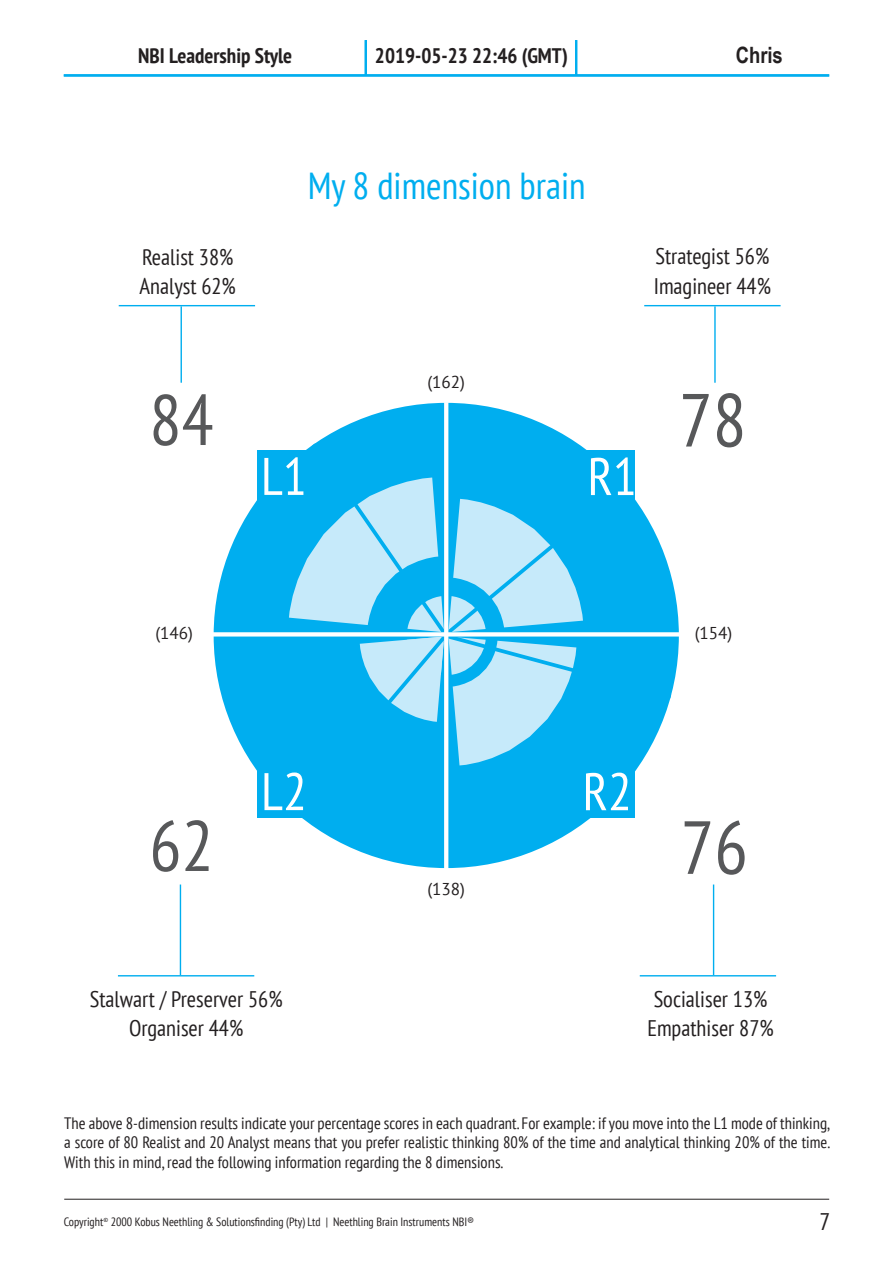
<style>
.page{position:relative;width:893px;height:1263px;background:#fff}
.page>*{position:absolute;margin:0;border:0;box-sizing:border-box;transform-origin:0 0}
.t1{font:condensed 75px "PT Sans";color:#57585a}
.t2{font:condensed 71.4px "PT Sans";color:#57585a}
.t3{font:condensed 52.8px "PT Sans";color:#fff}
.t4{font:condensed 37.5px "PT Sans";color:#00aeef}
.t5{font:condensed 24px "PT Sans";color:#231f20}
.t6{font:condensed 22.5px "PT Sans";color:#231f20}
.t7{font:700 22.5px "Arial Narrow";color:#231f20}
.t8{font:700 condensed 21px "PT Sans";color:#231f20}
.t9{font:17.1px "PT Sans";color:#231f20}
.t10{font:condensed 16.5px/19.8px "PT Sans";color:#231f20;text-align:justify}
.t11{font:condensed 12px "PT Sans";color:#231f20}
</style>
<div class="page">
<hr style="left:64px;top:1199px;width:765px;height:1px;background:#231f20">
<hr style="left:644px;top:305px;width:137px;height:1px;background:#00aeef">
<hr style="left:119px;top:305px;width:136px;height:1px;background:#00aeef">
<hr style="left:181px;top:306px;width:1px;height:77px;background:#00aeef">
<hr style="left:714px;top:306px;width:2px;height:77px;background:#00aeef">
<hr style="left:118px;top:975px;width:136px;height:1px;background:#00aeef">
<hr style="left:180px;top:884px;width:1px;height:91px;background:#00aeef">
<hr style="left:640px;top:975px;width:136px;height:1px;background:#00aeef">
<hr style="left:713px;top:884px;width:1px;height:91px;background:#00aeef">
<hr style="left:64px;top:74px;width:765px;height:3px;background:#00aeef">
<hr style="left:365px;top:40px;width:2px;height:35px;background:#00aeef">
<hr style="left:575px;top:40px;width:2px;height:35px;background:#00aeef">
<div style="left:257px;top:766px;width:378px;height:51px;background:#00aeef"></div>
<div style="left:214px;top:403px;width:465px;height:465px;background:#00aeef;border-radius:50%"></div>
<svg style="left:213px;top:402px;width:231px;height:230px"></svg>
<svg style="left:288px;top:439px;width:387px;height:382px"></svg>
<svg style="left:444px;top:403px;width:4px;height:465px;background:#f7fcfe"></svg>
<svg style="left:213px;top:632px;width:466px;height:4px;background:#eef9fd"></svg>
<p class="t8" style="left:138px;top:42px;width:156px">NBI Leadership Style</p>
<p class="t8" style="left:375px;top:42px;width:194px">2019-05-23 22:46 (GMT)</p>
<h3 class="t7" style="left:736px;top:42px;width:49px">Chris</h3>
<h3 class="t6" style="left:142px;top:243px;width:93px">Realist 38%</h3>
<h3 class="t6" style="left:140px;top:272px;width:98px">Analyst 62%</h3>
<h3 class="t4" style="left:308px;top:161px;width:279px">My 8 dimension brain</h3>
<h3 class="t6" style="left:655px;top:242px;width:115px">Strategist 56%</h3>
<h3 class="t6" style="left:654px;top:272px;width:119px">Imagineer 44%</h3>
<h2 class="t2" style="left:149px;top:374px;width:66px">84</h2>
<p class="t9" style="left:427px;top:371px;width:39px">(162)</p>
<h3 class="t3" style="left:261px;top:442px;width:47px">L1</h3>
<h3 class="t3" style="left:588px;top:443px;width:51px">R1</h3>
<h1 class="t1" style="left:679px;top:372px;width:69px">78</h1>
<p class="t9" style="left:155px;top:622px;width:39px">(146)</p>
<p class="t9" style="left:695px;top:622px;width:39px">(154)</p>
<h2 class="t2" style="left:149px;top:800px;width:66px">62</h2>
<h3 class="t3" style="left:261px;top:758px;width:47px">L2</h3>
<h3 class="t3" style="left:583px;top:758px;width:51px">R2</h3>
<p class="t9" style="left:427px;top:878px;width:39px">(138)</p>
<h1 class="t1" style="left:680px;top:799px;width:69px">76</h1>
<h3 class="t6" style="left:90px;top:984px;width:195px">Stalwart / Preserver 56%</h3>
<h3 class="t6" style="left:129px;top:1013px;width:116px">Organiser 44%</h3>
<h3 class="t6" style="left:654px;top:984px;width:115px">Socialiser 13%</h3>
<h3 class="t6" style="left:647px;top:1013px;width:128px">Empathiser 87%</h3>
<p class="t10" style="left:64px;top:1112px;width:767px">The above 8-dimension results indicate your percentage scores in each quadrant. For example: if you move into the L1 mode of thinking, a score of 80 Realist and 20 Analyst means that you prefer realistic thinking 80% of the time and analytical thinking 20% of the time.<br>With this in mind, read the following information regarding the 8 dimensions.</p>
<p class="t11" style="left:64px;top:1214px;width:412px">Copyright<sup>©</sup> 2000 Kobus Neethling &amp; Solutionsfinding (Pty) Ltd | Neethling Brain Instruments NBI®</p>
<h3 class="t5" style="left:819px;top:1206px;width:12px">7</h3>
</div>
